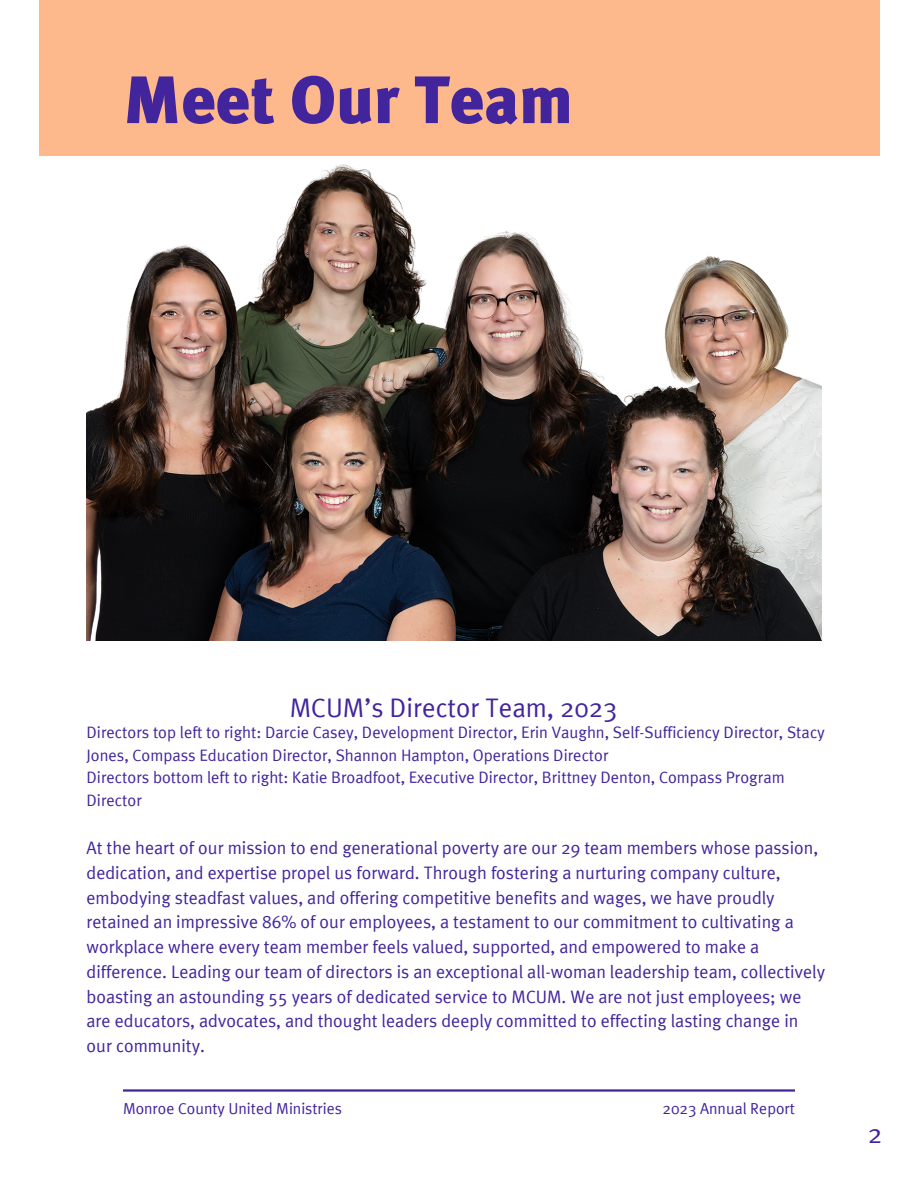
<style>
.page{position:relative;width:918px;height:1188px;background:#fff}
.page>*{position:absolute;margin:0;border:0;box-sizing:border-box;transform-origin:0 0}
.t1{font:900 66.9px "Meta Plus";color:#42249d}
.t2{font:27px "Meta Plus";color:#42249d}
.t3{font:26.85px "Meta Plus";color:#42249d}
.t4{font:18px/24.8px "Meta Plus";color:#42249d}
.t5{font:16.5px/22.5px "Meta Plus";color:#42249d}
.t6{font:15.9px "Meta Plus";color:#42249d}
</style>
<div class="page">
<img style="left:87px;top:155px;width:734px;height:486px">
<div style="left:39px;top:0;width:840px;height:155px;background:#fdb88b"></div>
<hr style="left:123px;top:1089px;width:672px;height:3px;background:#42249d">
<p class="t1" style="left:123px;top:73px;width:451px">Meet Our Team</p>
<h2 class="t3" style="left:290px;top:692px;width:329px">MCUM’s Director Team, 2023</h2>
<h3 class="t5" style="left:87px;top:721px;width:740px">Directors top left to right: Darcie Casey, Development Director, Erin Vaughn, Self-Sufficiency Director, Stacy Jones, Compass Education Director, Shannon Hampton, Operations Director<br>Directors bottom left to right: Katie Broadfoot, Executive Director, Brittney Denton, Compass Program Director</h3>
<p class="t4" style="left:87px;top:835px;width:740px">At the heart of our mission to end generational poverty are our 29 team members whose passion, dedication, and expertise propel us forward. Through fostering a nurturing company culture, embodying steadfast values, and offering competitive benefits and wages, we have proudly retained an impressive 86% of our employees, a testament to our commitment to cultivating a workplace where every team member feels valued, supported, and empowered to make a difference. Leading our team of directors is an exceptional all-woman leadership team, collectively boasting an astounding 55 years of dedicated service to MCUM. We are not just employees; we are educators, advocates, and thought leaders deeply committed to effecting lasting change in our community.</p>
<p class="t6" style="left:123px;top:1099px;width:221px">Monroe County United Ministries</p>
<p class="t6" style="left:663px;top:1099px;width:134px">2023 Annual Report</p>
<h3 class="t2" style="left:868px;top:1118px;width:16px">2</h3>
</div>
